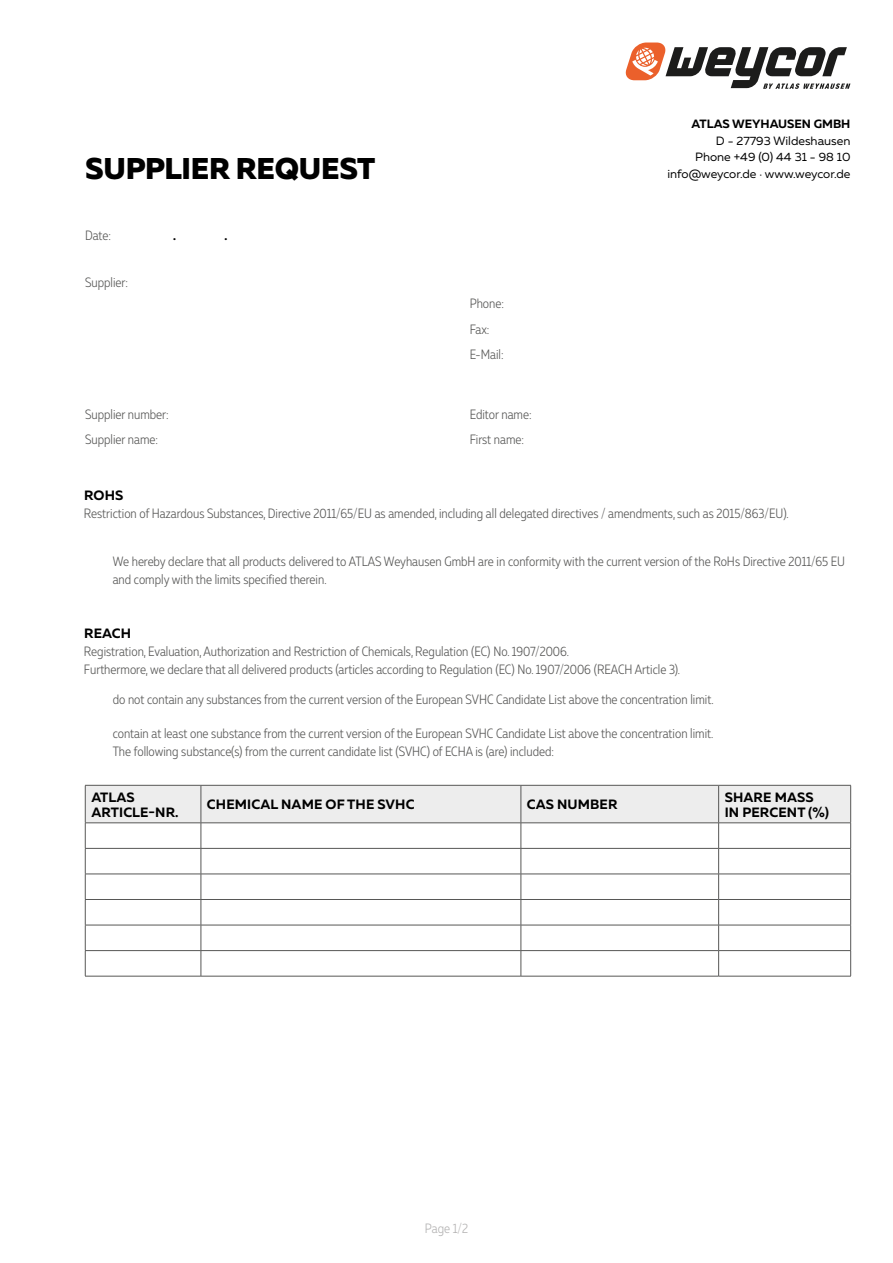
<style>
.page{position:relative;width:893px;height:1263px;background:#fff}
.page>*{position:absolute;margin:0;border:0;box-sizing:border-box;transform-origin:0 0}
.t1{font:800 30px "Muller";letter-spacing:-.01em;color:#000}
.t2{font:300 13.5px/18px "Muller Narrow";color:#575756}
.t3{font:700 13.5px/15px "Muller";letter-spacing:.01em;color:#000}
.t4{font:300 13.5px "Muller Narrow";color:#b3b2b2}
.t5{font:12px/16.5px "Muller";color:#000;text-align:right}
.t6{font:700 12px "Muller";color:#000}
</style>
<div class="page">
<svg style="left:626px;top:43px;width:224px;height:46px"></svg>
<svg style="left:85px;top:785px;width:766px;height:191px"></svg>
<hr style="left:85px;top:976px;width:116px;height:1px;background:#575756">
<hr style="left:201px;top:976px;width:320px;height:1px;background:#575756">
<hr style="left:521px;top:976px;width:198px;height:1px;background:#575756">
<hr style="left:719px;top:976px;width:132px;height:1px;background:#575756">
<h1 class="t1" style="left:85px;top:149px;width:292px">SUPPLIER REQUEST</h1>
<p class="t2" style="left:85px;top:227px;width:27px">Date:</p>
<p class="t2" style="left:85px;top:273px;width:44px">Supplier:</p>
<p class="t2" style="left:470px;top:291px;width:36px;line-height:25.5px">Phone:<br>Fax:<br>E-Mail:</p>
<p class="t2" style="left:85px;top:405px;width:85px">Supplier number:</p>
<p class="t2" style="left:470px;top:405px;width:63px">Editor name:</p>
<p class="t2" style="left:85px;top:431px;width:74px">Supplier name:</p>
<p class="t2" style="left:470px;top:431px;width:56px">First name:</p>
<p class="t3" style="left:84px;top:487px;width:41px">ROHS</p>
<p class="t6" style="left:692px;top:117px;width:160px">ATLAS WEYHAUSEN GMBH</p>
<p class="t5" style="left:667px;top:132px;width:185px">D - 27793 Wildeshausen<br>Phone +49 (0) 44 31 - 98 10 info@weycor.de · www.weycor.de</p>
<p class="t2" style="left:84px;top:504px;width:706px">Restriction of Hazardous Substances, Directive 2011/65/EU as amended, including all delegated directives / amendments, such as 2015/863/EU).</p>
<p class="t2" style="left:113px;top:552px;width:734px">We hereby declare that all products delivered to ATLAS Weyhausen GmbH are in conformity with the current version of the RoHs Directive 2011/65 EU and comply with the limits specified therein.</p>
<p class="t3" style="left:84px;top:626px;width:49px">REACH</p>
<p class="t2" style="left:84px;top:642px;width:598px">Registration, Evaluation, Authorization and Restriction of Chemicals, Regulation (EC) No. 1907/2006.<br>Furthermore, we declare that all delivered products (articles according to Regulation (EC) No. 1907/2006 (REACH Article 3).</p>
<p class="t2" style="left:113px;top:690px;width:602px">do not contain any substances from the current version of the European SVHC Candidate List above the concentration limit.</p>
<p class="t2" style="left:113px;top:724px;width:602px">contain at least one substance from the current version of the European SVHC Candidate List above the concentration limit.<br>The following substance(s) from the current candidate list (SVHC) of ECHA is (are) included:</p>
<p class="t3" style="left:91px;top:789px;width:89px">ATLAS<br>ARTICLE-NR.</p>
<p class="t3" style="left:207px;top:797px;width:209px">CHEMICAL NAME OF THE SVHC</p>
<p class="t3" style="left:527px;top:797px;width:92px">CAS NUMBER</p>
<p class="t3" style="left:725px;top:789px;width:106px">SHARE MASS<br>IN PERCENT (%)</p>
<p class="t4" style="left:425px;top:1220px;width:45px">Page 1/2</p>
</div>
